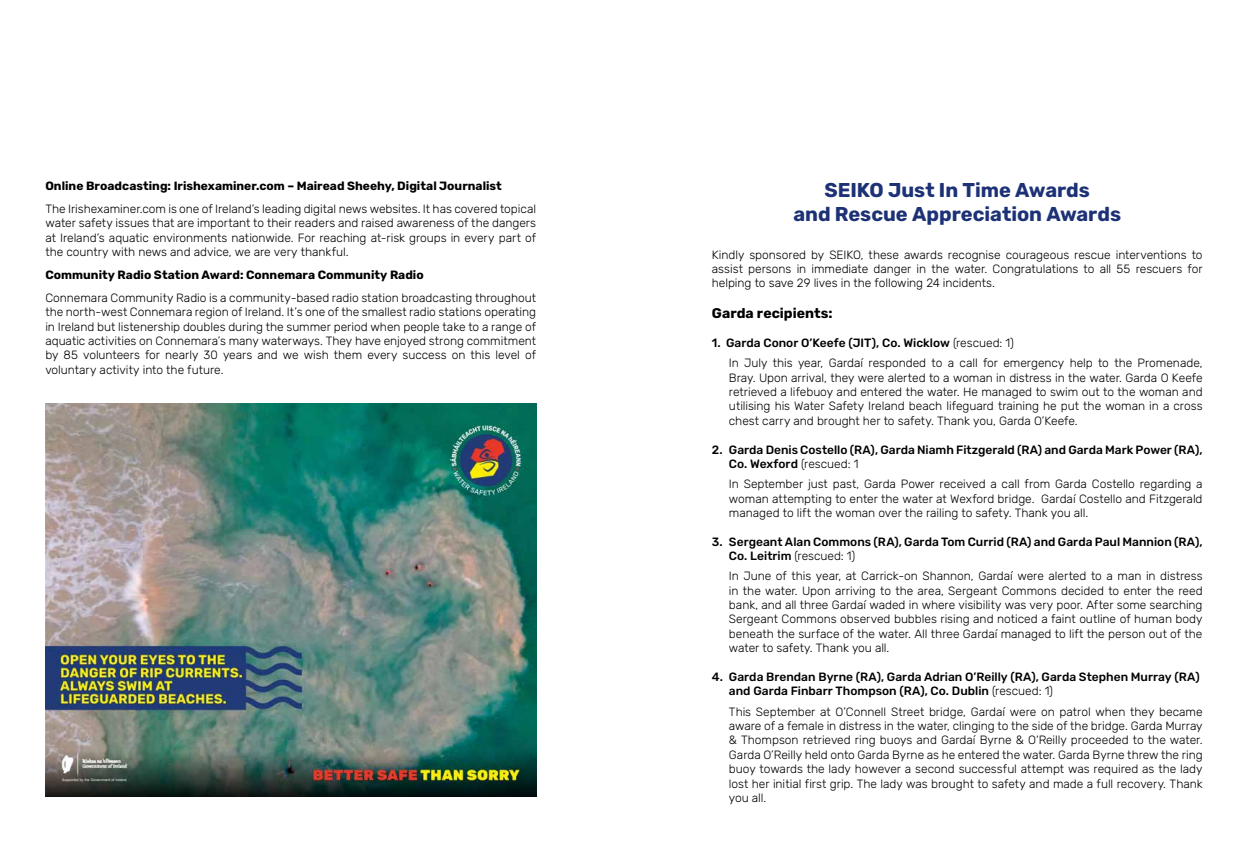
<style>
.page{position:relative;width:1248px;height:842px;background:#fff}
.page>*{position:absolute;margin:0;border:0;box-sizing:border-box;transform-origin:0 0}
.t1{font:700 20px/24px "Rubik";color:#1d3176;text-align:center}
.t2{font:700 14px "Rubik";color:#000}
.t3{font:300 12px/14.4px "Rubik";letter-spacing:-.005em;color:#000;text-align:justify}
.t4{font:500 12px/14.4px "Rubik";color:#000}
.t5{font:700 12px "Rubik";color:#000}
.s1{font-weight:500}
.s2{font-weight:300}
</style>
<div class="page">
<img style="left:45px;top:404px;width:491px;height:393px">
<p class="t5" style="left:45px;top:179px;width:458px">Online Broadcasting: Irishexaminer.com – Mairead Sheehy, Digital Journalist</p>
<p class="t3" style="left:45px;top:202px;width:492px">The Irishexaminer.com is one of Ireland’s leading digital news websites. It has covered topical water safety issues that are important to their readers and raised awareness of the dangers at Ireland’s aquatic environments nationwide. For reaching at-risk groups in every part of the country with news and advice, we are very thankful.</p>
<p class="t5" style="left:45px;top:268px;width:380px">Community Radio Station Award: Connemara Community Radio</p>
<p class="t3" style="left:45px;top:291px;width:492px">Connemara Community Radio is a community-based radio station broadcasting throughout the north-west Connemara region of Ireland. It’s one of the smallest radio stations operating in Ireland but listenership doubles during the summer period when people take to a range of aquatic activities on Connemara’s many waterways. They have enjoyed strong commitment by 85 volunteers for nearly 30 years and we wish them every success on this level of voluntary activity into the future.</p>
<h1 class="t1" style="left:793px;top:179px;width:329px">SEIKO Just In Time Awards<br>and Rescue Appreciation Awards</h1>
<p class="t3" style="left:711px;top:248px;width:492px">Kindly sponsored by SEIKO, these awards recognise courageous rescue interventions to assist persons in immediate danger in the water. Congratulations to all 55 rescuers for helping to save 29 lives in the following 24 incidents.</p>
<p class="t2" style="left:711px;top:305px;width:122px">Garda recipients:</p>
<p class="t3" style="left:729px;top:333px;width:475px;line-height:20.1px;text-indent:-17px"><span class="s1">1. Garda Conor O’Keefe (JIT), Co. Wicklow</span> (rescued: 1)<br>In July this year, Gardaí responded to a call for emergency help to the Promenade,</p>
<p class="t3" style="left:729px;top:371px;width:475px">Bray. Upon arrival, they were alerted to a woman in distress in the water. Garda O Keefe retrieved a lifebuoy and entered the water. He managed to swim out to the woman and utilising his Water Safety Ireland beach lifeguard training he put the woman in a cross chest carry and brought her to safety. Thank you, Garda O’Keefe.</p>
<p class="t4" style="left:729px;top:443px;width:475px;text-indent:-17px">2. Garda Denis Costello (RA), Garda Niamh Fitzgerald (RA) and Garda Mark Power (RA),<br>Co. Wexford <span class="s2">(rescued: 1</span></p>
<p class="t3" style="left:729px;top:477px;width:475px">In September just past, Garda Power received a call from Garda Costello regarding a woman attempting to enter the water at Wexford bridge. Gardaí Costello and Fitzgerald managed to lift the woman over the railing to safety. Thank you all.</p>
<p class="t4" style="left:729px;top:535px;width:475px;text-indent:-17px">3. Sergeant Alan Commons (RA), Garda Tom Currid (RA) and Garda Paul Mannion (RA),<br>Co. Leitrim <span class="s2">(rescued: 1)</span></p>
<p class="t3" style="left:729px;top:569px;width:475px">In June of this year, at Carrick-on Shannon, Gardaí were alerted to a man in distress in the water. Upon arriving to the area, Sergeant Commons decided to enter the reed bank, and all three Gardaí waded in where visibility was very poor. After some searching Sergeant Commons observed bubbles rising and noticed a faint outline of human body beneath the surface of the water. All three Gardaí managed to lift the person out of the water to safety. Thank you all.</p>
<p class="t4" style="left:729px;top:670px;width:472px;text-indent:-17px">4. Garda Brendan Byrne (RA), Garda Adrian O’Reilly (RA), Garda Stephen Murray (RA) and Garda Finbarr Thompson (RA), Co. Dublin <span class="s2">(rescued: 1)</span></p>
<p class="t3" style="left:729px;top:704px;width:475px">This September at O’Connell Street bridge, Gardaí were on patrol when they became aware of a female in distress in the water, clinging to the side of the bridge. Garda Murray &amp; Thompson retrieved ring buoys and Gardaí Byrne &amp; O‘Reilly proceeded to the water.<br>Garda O’Reilly held onto Garda Byrne as he entered the water. Garda Byrne threw the ring buoy towards the lady however a second successful attempt was required as the lady lost her initial first grip. The lady was brought to safety and made a full recovery. Thank you all.</p>
</div>
